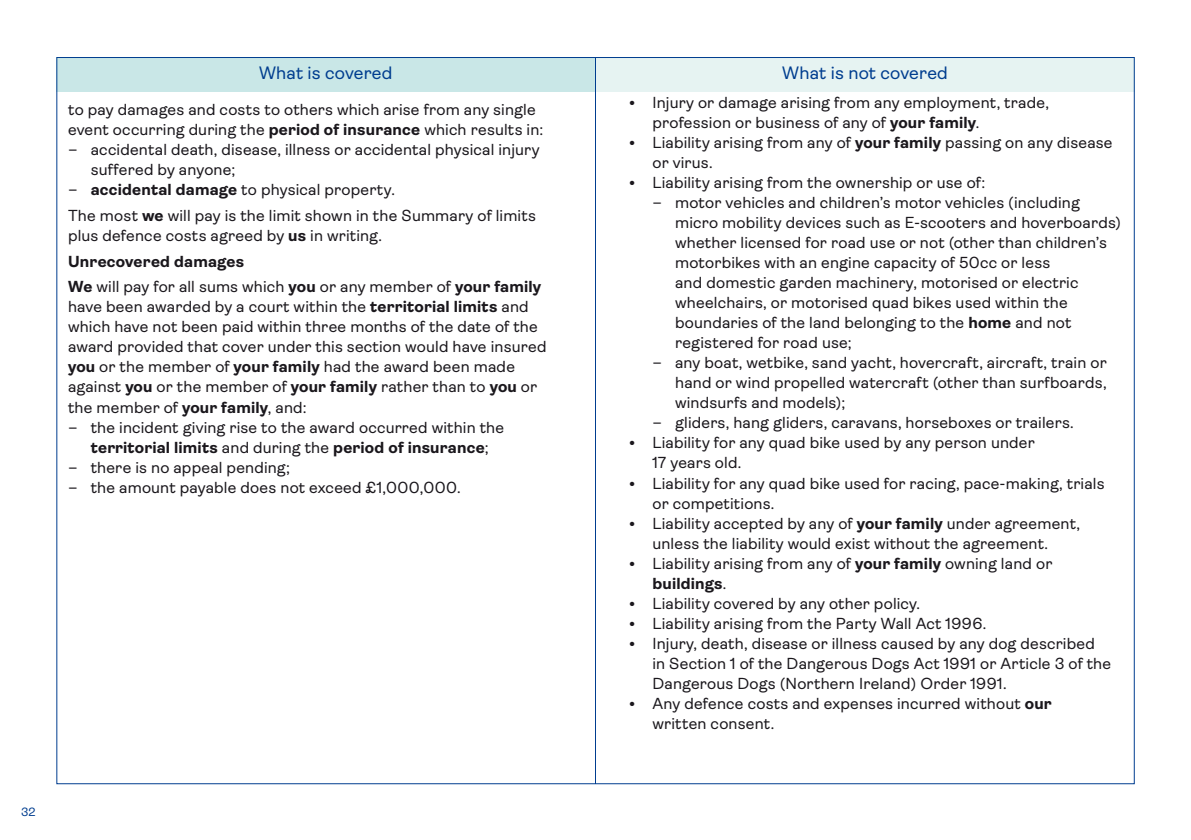
<style>
.page{position:relative;width:1191px;height:840px;background:#fff}
.page>*{position:absolute;margin:0;border:0;box-sizing:border-box;transform-origin:0 0}
.t1{font:18px "Ambit";letter-spacing:.005em;color:#003d8f}
.t2{font:16px/20px "Ambit";letter-spacing:.01em;color:#1a171c}
.t3{font:12px "Ambit";color:#003d8f}
.t4{font:6px "Zapf Dingbats";color:#1a171c}
.s1{font-weight:700}
</style>
<div class="page">
<div style="left:596px;top:57px;width:538px;height:34px;background:#e6f3f2"></div>
<hr style="left:595px;top:57px;width:1px;height:726px;background:#003d8f">
<div style="left:56px;top:57px;width:539px;height:34px;background:#c9e7e7"></div>
<p class="t1" style="left:259px;top:63px;width:135px">What is covered</p>
<p class="t2" style="left:68px;top:100px;width:476px">to pay damages and costs to others which arise from any single event occurring during the <span class="s1">period of insurance</span> which results in:</p>
<p class="t2" style="left:91px;top:140px;width:450px;text-indent:-23px">– accidental death, disease, illness or accidental physical injury suffered by anyone;</p>
<p class="t2" style="left:68px;top:180px;width:328px">– <span class="s1">accidental damage</span> to physical property.</p>
<p class="t2" style="left:68px;top:205px;width:469px">The most <span class="s1">we</span> will pay is the limit shown in the Summary of limits plus defence costs agreed by <span class="s1">us</span> in writing.</p>
<p class="t2" style="left:68px;top:248px;width:474px;line-height:25.6px"><span class="s1">Unrecovered damages<br>We</span> will pay for all sums which <span class="s1">you</span> or any member of <span class="s1">your family</span></p>
<p class="t2" style="left:68px;top:297px;width:480px">have been awarded by a court within the <span class="s1">territorial limits</span> and which have not been paid within three months of the date of the award provided that cover under this section would have insured <span class="s1">you</span> or the member of <span class="s1">your family</span> had the award been made against <span class="s1">you</span> or the member of <span class="s1">your family</span> rather than to <span class="s1">you</span> or the member of <span class="s1">your family</span>, and:</p>
<p class="t2" style="left:68px;top:417px;width:438px;text-align:center">– the incident giving rise to the award occurred within the <span class="s1">territorial limits</span> and during the <span class="s1">period of insurance</span>;</p>
<p class="t2" style="left:68px;top:457px;width:224px">– there is no appeal pending;</p>
<p class="t2" style="left:68px;top:477px;width:394px">– the amount payable does not exceed £1,000,000.</p>
<p class="t3" style="left:21px;top:804px;width:16px">32</p>
<p class="t1" style="left:782px;top:63px;width:167px">What is not covered</p>
<p class="t4" style="left:630px;top:100px;width:6px">●</p>
<p class="t2" style="left:652px;top:93px;width:398px">Injury or damage arising from any employment, trade, profession or business of any of <span class="s1">your family</span>.</p>
<p class="t4" style="left:630px;top:140px;width:6px">●</p>
<p class="t2" style="left:652px;top:133px;width:462px">Liability arising from any of <span class="s1">your family</span> passing on any disease or virus.</p>
<p class="t4" style="left:630px;top:180px;width:6px">●</p>
<p class="t2" style="left:652px;top:173px;width:334px">Liability arising from the ownership or use of:</p>
<p class="t2" style="left:675px;top:193px;width:447px;text-indent:-23px">– motor vehicles and children’s motor vehicles (including micro mobility devices such as E-scooters and hoverboards) whether licensed for road use or not (other than children’s motorbikes with an engine capacity of 50cc or less<br>and domestic garden machinery, motorised or electric wheelchairs, or motorised quad bikes used within the boundaries of the land belonging to the <span class="s1">home</span> and not registered for road use;</p>
<p class="t2" style="left:675px;top:353px;width:433px;text-align:justify;text-indent:-23px">– any boat, wetbike, sand yacht, hovercraft, aircraft, train or hand or wind propelled watercraft (other than surfboards, windsurfs and models);</p>
<p class="t2" style="left:652px;top:413px;width:423px">– gliders, hang gliders, caravans, horseboxes or trailers.</p>
<p class="t4" style="left:630px;top:440px;width:6px">●</p>
<p class="t2" style="left:652px;top:433px;width:384px">Liability for any quad bike used by any person under<br>17 years old.</p>
<p class="t4" style="left:630px;top:480px;width:6px">●</p>
<p class="t2" style="left:652px;top:473px;width:453px">Liability for any quad bike used for racing, pace-making, trials or competitions.</p>
<p class="t4" style="left:630px;top:520px;width:6px">●</p>
<p class="t2" style="left:652px;top:513px;width:429px">Liability accepted by any of <span class="s1">your family</span> under agreement, unless the liability would exist without the agreement.</p>
<p class="t4" style="left:630px;top:560px;width:6px">●</p>
<p class="t2" style="left:652px;top:553px;width:401px">Liability arising from any of <span class="s1">your family</span> owning land or <span class="s1">buildings</span>.</p>
<p class="t4" style="left:630px;top:600px;width:6px">●</p>
<p class="t2" style="left:652px;top:593px;width:269px">Liability covered by any other policy.</p>
<p class="t4" style="left:630px;top:620px;width:6px">●</p>
<p class="t2" style="left:652px;top:613px;width:335px">Liability arising from the Party Wall Act 1996.</p>
<p class="t4" style="left:630px;top:640px;width:6px">●</p>
<p class="t2" style="left:652px;top:633px;width:460px">Injury, death, disease or illness caused by any dog described in Section 1 of the Dangerous Dogs Act 1991 or Article 3 of the<br>Dangerous Dogs (Northern Ireland) Order 1991.</p>
<p class="t4" style="left:630px;top:700px;width:6px">●</p>
<p class="t2" style="left:652px;top:693px;width:401px">Any defence costs and expenses incurred without <span class="s1">our </span>written consent.</p>
</div>
